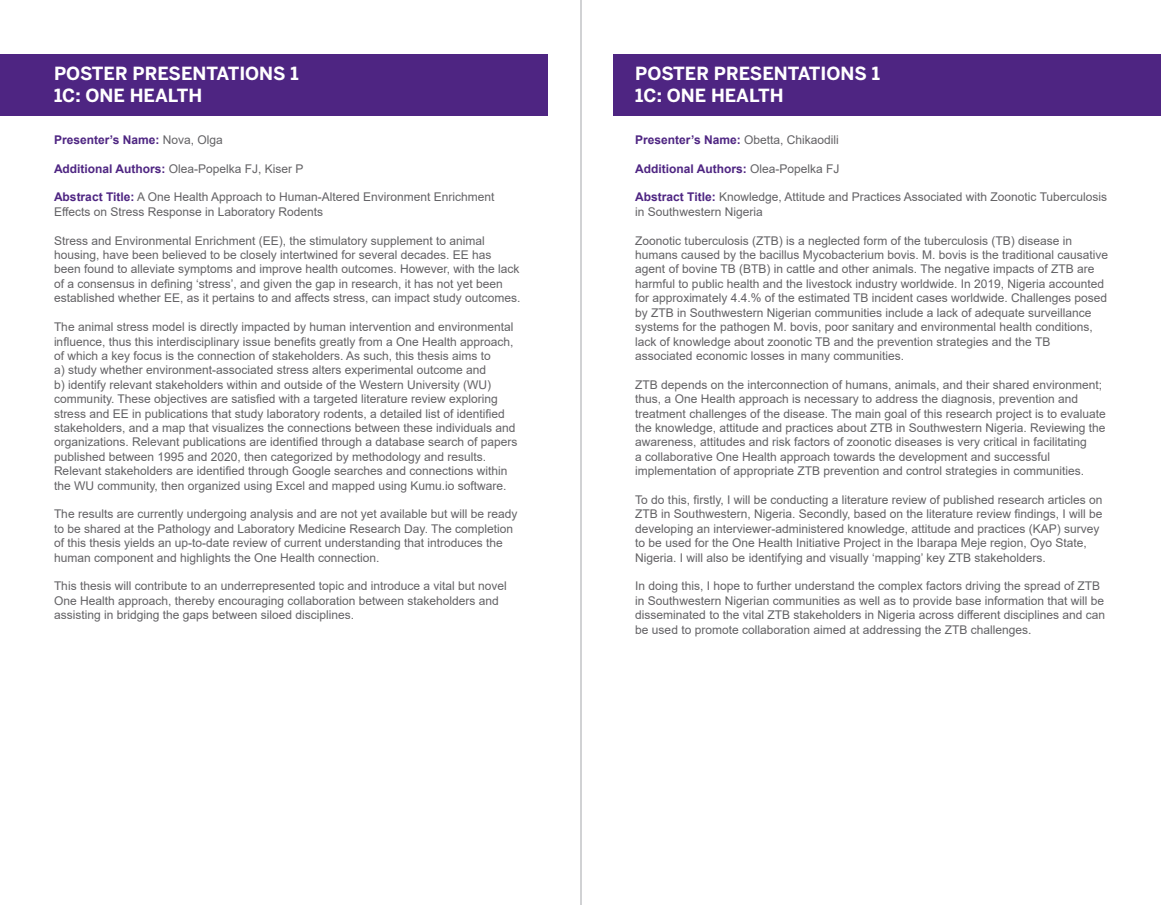
<style>
.page{position:relative;width:1161px;height:905px;background:#fff}
.page>*{position:absolute;margin:0;border:0;box-sizing:border-box;transform-origin:0 0}
.t1{font:700 18px/21.6px "Benton Sans";color:#fff}
.Format{font:12px/14.4px "Arial";color:#636265}
.Format-2{font:700 12px "Arial";color:#4e2582}
.s1{font-weight:400;color:#636265}
.s2{font-weight:700;color:#4e2582}
</style>
<div class="page">
<hr style="left:581px;top:0;width:1px;height:904px;background:#d1d2d4">
<div style="left:613px;top:54px;width:548px;height:61px;background:#4e2582"></div>
<div style="left:0;top:54px;width:548px;height:61px;background:#4e2582"></div>
<h1 class="t1" style="left:54px;top:63px;width:246px">POSTER PRESENTATIONS 1<br>1C: ONE HEALTH</h1>
<h1 class="t1" style="left:635px;top:63px;width:246px">POSTER PRESENTATIONS 1<br>1C: ONE HEALTH</h1>
<p class="Format-2" style="left:54px;top:131px;width:170px">Presenter’s Name: <span class="s1">Nova, Olga</span></p>
<p class="Format" style="left:54px;top:161px;width:251px"><span class="s2">Additional Authors:</span> Olea-Popelka FJ, Kiser P</p>
<p class="Format" style="left:54px;top:190px;width:442px"><span class="s2">Abstract Title:</span> A One Health Approach to Human-Altered Environment Enrichment<br>Effects on Stress Response in Laboratory Rodents</p>
<p class="Format" style="left:54px;top:233px;width:468px">Stress and Environmental Enrichment (EE), the stimulatory supplement to animal housing, have been believed to be closely intertwined for several decades. EE has been found to alleviate symptoms and improve health outcomes. However, with the lack of a consensus in defining ‘stress’, and given the gap in research, it has not yet been established whether EE, as it pertains to and affects stress, can impact study outcomes.</p>
<p class="Format" style="left:54px;top:319px;width:465px">The animal stress model is directly impacted by human intervention and environmental influence, thus this interdisciplinary issue benefits greatly from a One Health approach, of which a key focus is the connection of stakeholders. As such, this thesis aims to<br>a) study whether environment-associated stress alters experimental outcome and<br>b) identify relevant stakeholders within and outside of the Western University (WU) community. These objectives are satisfied with a targeted literature review exploring stress and EE in publications that study laboratory rodents, a detailed list of identified stakeholders, and a map that visualizes the connections between these individuals and organizations. Relevant publications are identified through a database search of papers published between 1995 and 2020, then categorized by methodology and results.<br>Relevant stakeholders are identified through Google searches and connections within the WU community, then organized using Excel and mapped using Kumu.io software.</p>
<p class="Format" style="left:54px;top:507px;width:465px">The results are currently undergoing analysis and are not yet available but will be ready to be shared at the Pathology and Laboratory Medicine Research Day. The completion of this thesis yields an up-to-date review of current understanding that introduces the human component and highlights the One Health connection.</p>
<p class="Format" style="left:54px;top:579px;width:454px">This thesis will contribute to an underrepresented topic and introduce a vital but novel<br>One Health approach, thereby encouraging collaboration between stakeholders and assisting in bridging the gaps between siloed disciplines.</p>
<p class="Format" style="left:635px;top:132px;width:205px"><span class="s2">Presenter’s Name:</span> Obetta, Chikaodili</p>
<p class="Format-2" style="left:635px;top:160px;width:206px">Additional Authors: <span class="s1">Olea-Popelka FJ</span></p>
<p class="Format" style="left:635px;top:190px;width:474px"><span class="s2">Abstract Title:</span> Knowledge, Attitude and Practices Associated with Zoonotic Tuberculosis in Southwestern Nigeria</p>
<p class="Format" style="left:635px;top:233px;width:474px">Zoonotic tuberculosis (ZTB) is a neglected form of the tuberculosis (TB) disease in humans caused by the bacillus Mycobacterium bovis. M. bovis is the traditional causative agent of bovine TB (BTB) in cattle and other animals. The negative impacts of ZTB are harmful to public health and the livestock industry worldwide. In 2019, Nigeria accounted for approximately 4.4.% of the estimated TB incident cases worldwide. Challenges posed by ZTB in Southwestern Nigerian communities include a lack of adequate surveillance systems for the pathogen M. bovis, poor sanitary and environmental health conditions, lack of knowledge about zoonotic TB and the prevention strategies and the TB associated economic losses in many communities.</p>
<p class="Format" style="left:635px;top:377px;width:472px">ZTB depends on the interconnection of humans, animals, and their shared environment; thus, a One Health approach is necessary to address the diagnosis, prevention and treatment challenges of the disease. The main goal of this research project is to evaluate the knowledge, attitude and practices about ZTB in Southwestern Nigeria. Reviewing the awareness, attitudes and risk factors of zoonotic diseases is very critical in facilitating<br>a collaborative One Health approach towards the development and successful implementation of appropriate ZTB prevention and control strategies in communities.</p>
<p class="Format" style="left:635px;top:492px;width:469px">To do this, firstly, I will be conducting a literature review of published research articles on ZTB in Southwestern, Nigeria. Secondly, based on the literature review findings, I will be developing an interviewer-administered knowledge, attitude and practices (KAP) survey to be used for the One Health Initiative Project in the Ibarapa Meje region, Oyo State, Nigeria. I will also be identifying and visually ‘mapping’ key ZTB stakeholders.</p>
<p class="Format" style="left:635px;top:579px;width:471px">In doing this, I hope to further understand the complex factors driving the spread of ZTB in Southwestern Nigerian communities as well as to provide base information that will be disseminated to the vital ZTB stakeholders in Nigeria across different disciplines and can be used to promote collaboration aimed at addressing the ZTB challenges.</p>
</div>
